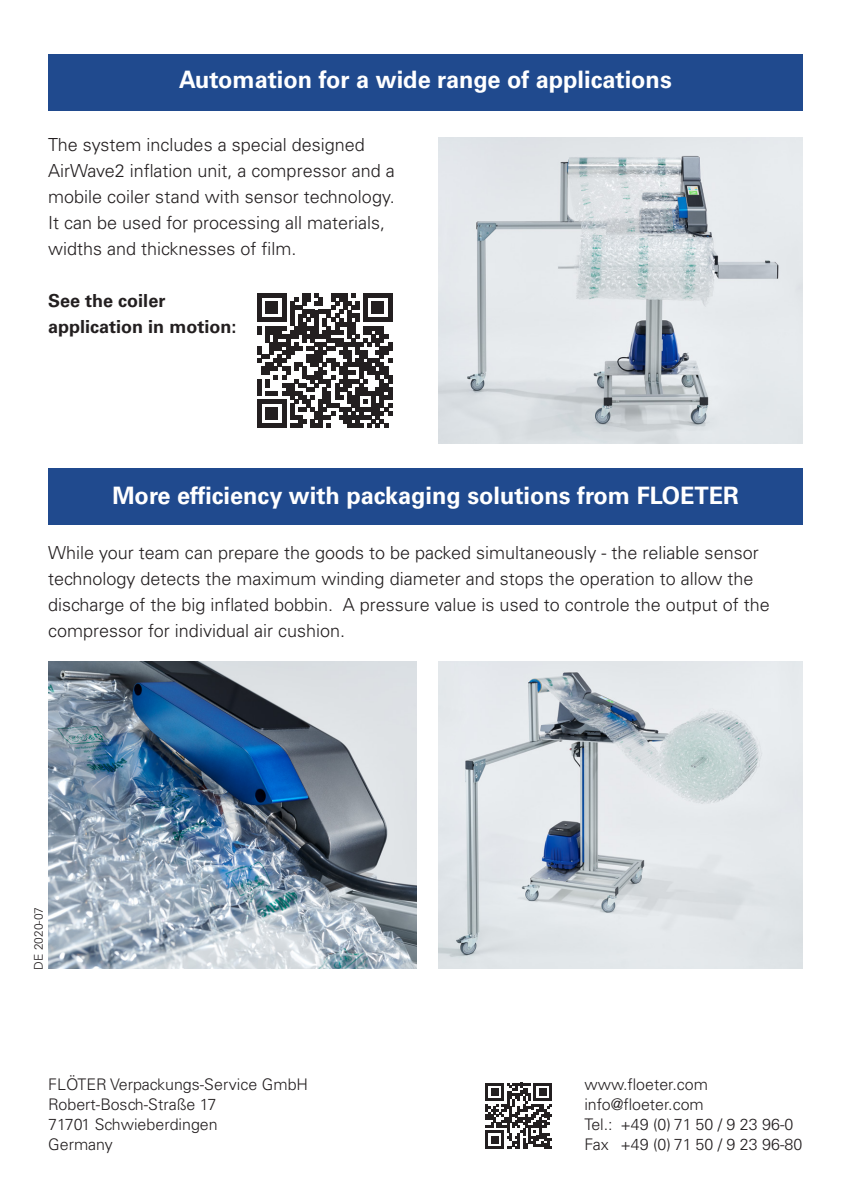
<style>
.page{position:relative;width:851px;height:1202px;background:#fff}
.page>*{position:absolute;margin:0;border:0;box-sizing:border-box;transform-origin:0 0}
.t1{font:700 24px "Univers LT Std";color:#fff}
.t2{font:300 18px/26px "Univers LT Std";color:#231f20}
.t3{font:700 18px "Univers LT Std";color:#231f20}
.t4{font:300 16px/20px "Univers LT Std";color:#231f20}
.t5{font:300 12px "Univers LT Std";color:#231f20}
</style>
<div class="page">
<img style="left:49px;top:662px;width:367px;height:306px">
<div style="left:48px;top:54px;width:754px;height:57px;background:#204a8e"></div>
<div style="left:48px;top:468px;width:754px;height:56px;background:#204a8e"></div>
<svg style="left:485px;top:1083px;width:67px;height:66px"></svg>
<img style="left:438px;top:662px;width:364px;height:306px">
<img style="left:438px;top:137px;width:364px;height:307px">
<svg style="left:257px;top:293px;width:135px;height:135px"></svg>
<p class="t1" style="left:179px;top:66px;width:494px">Automation for a wide range of applications</p>
<p class="t2" style="left:48px;top:131px;width:348px">The system includes a special designed AirWave2 inflation unit, a compressor and a mobile coiler stand with sensor technology.<br>It can be used for processing all materials, widths and thicknesses of film.</p>
<p class="t3" style="left:48px;top:290px;width:119px">See the coiler</p>
<p class="t3" style="left:48px;top:316px;width:190px">application in motion:</p>
<p class="t1" style="left:112px;top:482px;width:628px">More efficiency with packaging solutions from FLOETER</p>
<p class="t2" style="left:48px;top:539px;width:723px">While your team can prepare the goods to be packed simultaneously - the reliable sensor technology detects the maximum winding diameter and stops the operation to allow the discharge of the big inflated bobbin. A pressure value is used to controle the output of the compressor for individual air cushion.</p>
<p class="t5" style="left:31px;top:969px;width:64px;rotate:-90deg">DE 2020-07</p>
<p class="t4" style="left:48px;top:1074px;width:261px">FLÖTER Verpackungs-Service GmbH</p>
<p class="t4" style="left:48px;top:1094px;width:170px">Robert-Bosch-Straße 17</p>
<p class="t4" style="left:48px;top:1114px;width:171px">71701 Schwieberdingen<br>Germany</p>
<p class="t4" style="left:584px;top:1074px;width:125px">www.floeter.com</p>
<p class="t4" style="left:584px;top:1094px;width:121px">info@floeter.com</p>
<p class="t4" style="left:584px;top:1114px;width:210px">Tel.: +49 (0) 71 50 / 9 23 96-0</p>
<p class="t4" style="left:584px;top:1134px;width:219px">Fax +49 (0) 71 50 / 9 23 96-80</p>
</div>
